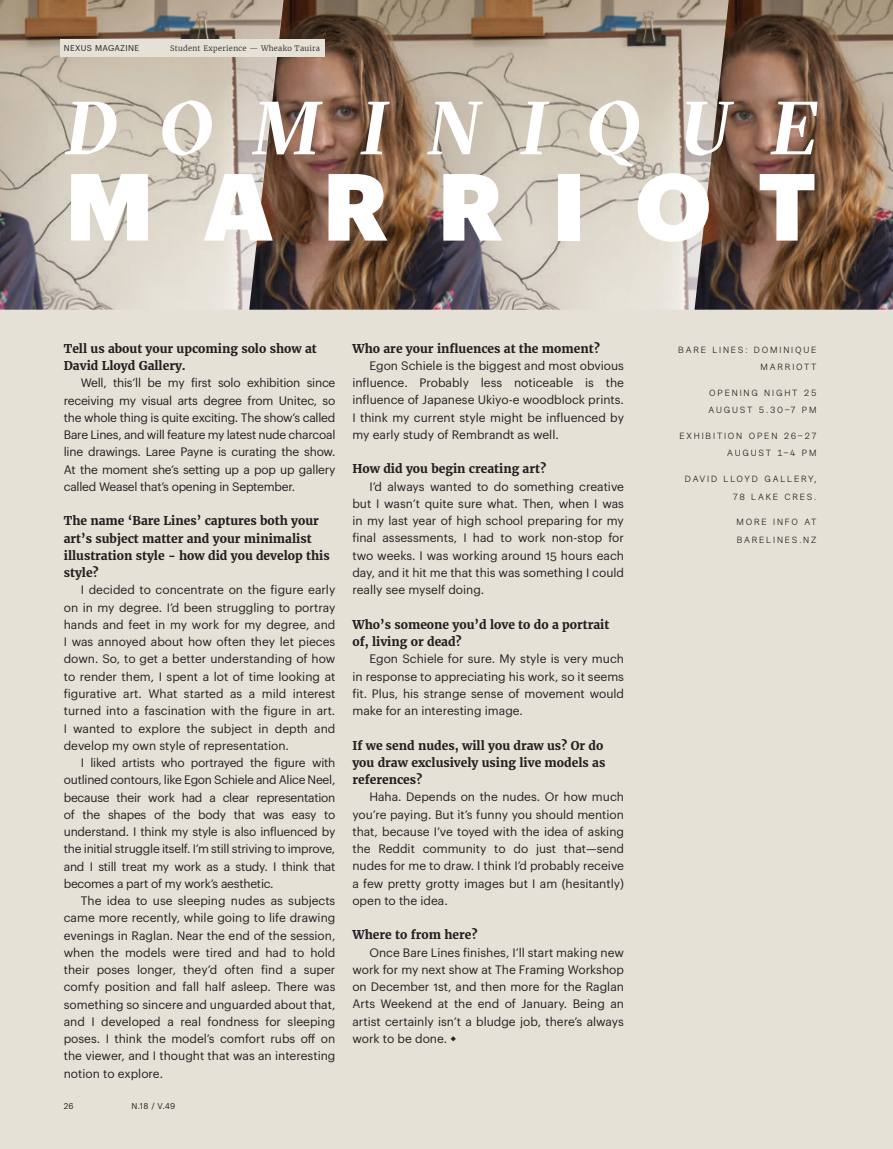
<style>
.page{position:relative;width:893px;height:1149px;background:#fff}
.page>*{position:absolute;margin:0;border:0;box-sizing:border-box;transform-origin:0 0}
.t1{font:900 93px "Graphik";letter-spacing:.525em;color:#fff}
.t2{font:italic 700 75px "GT Sectra Fine";letter-spacing:.555em;color:#fff}
.BODY{font:12px/17.2px "Graphik";color:#231f20;text-align:justify}
.SUBHEADING{font:700 12px/17.2px "Merriweather";color:#231f20}
.BODY-2{font:9px/17.2px "Urban Grotesk Re Bo";letter-spacing:.2em;color:#231f20;text-align:right}
.t3{font:8.25px "Graphik";letter-spacing:.045em;color:#231f20}
.t4{font:300 7.5px "Merriweather";letter-spacing:.04em;color:#231f20}
.s1{font-family:"Urban Grotesk Re Bo"}
</style>
<div class="page">
<div style="left:0;top:0;width:893px;height:1148px;background:#e6e1d6"></div>
<img style="left:0;top:0;width:249px;height:309px">
<img style="left:249px;top:0;width:445px;height:309px">
<img style="left:694px;top:0;width:199px;height:309px">
<div style="left:60px;top:39px;width:264px;height:18px;background:#e6e1d6"></div>
<p class="t3" style="left:64px;top:42px;width:77px">NEXUS MAGAZINE</p>
<p class="t4" style="left:170px;top:43px;width:152px">Student Experience — Wheako Tauira</p>
<p class="t2" style="left:65px;top:79px;width:752px">DOMINIQUE</p>
<p class="t1" style="left:65px;top:134px;width:753px">MARRIOT</p>
<p class="SUBHEADING" style="left:64px;top:339px;width:255px">Tell us about your upcoming solo show at<br>David Lloyd Gallery.</p>
<p class="BODY" style="left:64px;top:373px;width:273px;text-indent:17px">Well, this’ll be my first solo exhibition since receiving my visual arts degree from Unitec, so the whole thing is quite exciting. The show’s called Bare Lines, and will feature my latest nude charcoal line drawings. Laree Payne is curating the show.<br>At the moment she’s setting up a pop up gallery called Weasel that’s opening in September.</p>
<p class="SUBHEADING" style="left:64px;top:512px;width:268px">The name ‘Bare Lines’ captures both your art’s subject matter and your minimalist illustration style - how did you develop this style?</p>
<p class="BODY" style="left:64px;top:580px;width:273px;text-indent:17px">I decided to concentrate on the figure early on in my degree. I’d been struggling to portray hands and feet in my work for my degree, and I was annoyed about how often they let pieces down. So, to get a better understanding of how to render them, I spent a lot of time looking at figurative art. What started as a mild interest turned into a fascination with the figure in art.<br>I wanted to explore the subject in depth and develop my own style of representation.</p>
<p class="BODY" style="left:64px;top:752px;width:273px;text-indent:17px">I liked artists who portrayed the figure with outlined contours, like Egon Schiele and Alice Neel, because their work had a clear representation of the shapes of the body that was easy to understand. I think my style is also influenced by the initial struggle itself. I’m still striving to improve, and I still treat my work as a study. I think that becomes a part of my work’s aesthetic.</p>
<p class="BODY" style="left:64px;top:890px;width:273px;text-indent:17px">The idea to use sleeping nudes as subjects came more recently, while going to life drawing evenings in Raglan. Near the end of the session, when the models were tired and had to hold their poses longer, they’d often find a super comfy position and fall half asleep. There was something so sincere and unguarded about that, and I developed a real fondness for sleeping poses. I think the model’s comfort rubs off on the viewer, and I thought that was an interesting notion to explore.</p>
<p class="t3" style="left:64px;top:1099px;width:11px">26</p>
<p class="t3" style="left:131px;top:1099px;width:45px">N.18 / V.49</p>
<p class="SUBHEADING" style="left:352px;top:339px;width:249px">Who are your influences at the moment?</p>
<p class="BODY" style="left:352px;top:356px;width:273px;text-indent:17px">Egon Schiele is the biggest and most obvious influence. Probably less noticeable is the influence of Japanese Ukiyo-e woodblock prints.<br>I think my current style might be influenced by my early study of Rembrandt as well.</p>
<p class="SUBHEADING" style="left:352px;top:460px;width:195px">How did you begin creating art?</p>
<p class="BODY" style="left:352px;top:476px;width:273px;text-indent:17px">I’d always wanted to do something creative but I wasn’t quite sure what. Then, when I was in my last year of high school preparing for my final assessments, I had to work non-stop for two weeks. I was working around 15 hours each day, and it hit me that this was something I could really see myself doing.</p>
<p class="SUBHEADING" style="left:352px;top:615px;width:259px">Who’s someone you’d love to do a portrait of, living or dead?</p>
<p class="BODY" style="left:352px;top:649px;width:273px;text-indent:17px">Egon Schiele for sure. My style is very much in response to appreciating his work, so it seems fit. Plus, his strange sense of movement would make for an interesting image.</p>
<p class="SUBHEADING" style="left:352px;top:736px;width:254px">If we send nudes, will you draw us? Or do you draw exclusively using live models as references?</p>
<p class="BODY" style="left:352px;top:787px;width:273px;text-indent:17px">Haha. Depends on the nudes. Or how much you’re paying. But it’s funny you should mention that, because I’ve toyed with the idea of asking the Reddit community to do just that—send nudes for me to draw. I think I’d probably receive a few pretty grotty images but I am (hesitantly) open to the idea.</p>
<p class="SUBHEADING" style="left:352px;top:925px;width:127px">Where to from here?</p>
<p class="BODY" style="left:352px;top:942px;width:273px;text-indent:17px">Once Bare Lines finishes, I’ll start making new work for my next show at The Framing Workshop on December 1st, and then more for the Raglan Arts Weekend at the end of January. Being an artist certainly isn’t a bludge job, there’s always work to be done. <span class="s1">♦</span></p>
<p class="BODY-2" style="left:678px;top:341px;width:140px">BARE LINES: DOMINIQUE<br>MARRIOTT</p>
<p class="BODY-2" style="left:709px;top:384px;width:109px;text-align:left">OPENING NIGHT 25<br>AUGUST 5.30–7 PM</p>
<p class="BODY-2" style="left:679px;top:427px;width:138px">EXHIBITION OPEN 26–27<br>AUGUST 1–4 PM</p>
<p class="BODY-2" style="left:685px;top:470px;width:133px">DAVID LLOYD GALLERY,<br>78 LAKE CRES.</p>
<p class="BODY-2" style="left:736px;top:513px;width:81px;text-align:left">MORE INFO AT<br>BARELINES.NZ</p>
</div>
